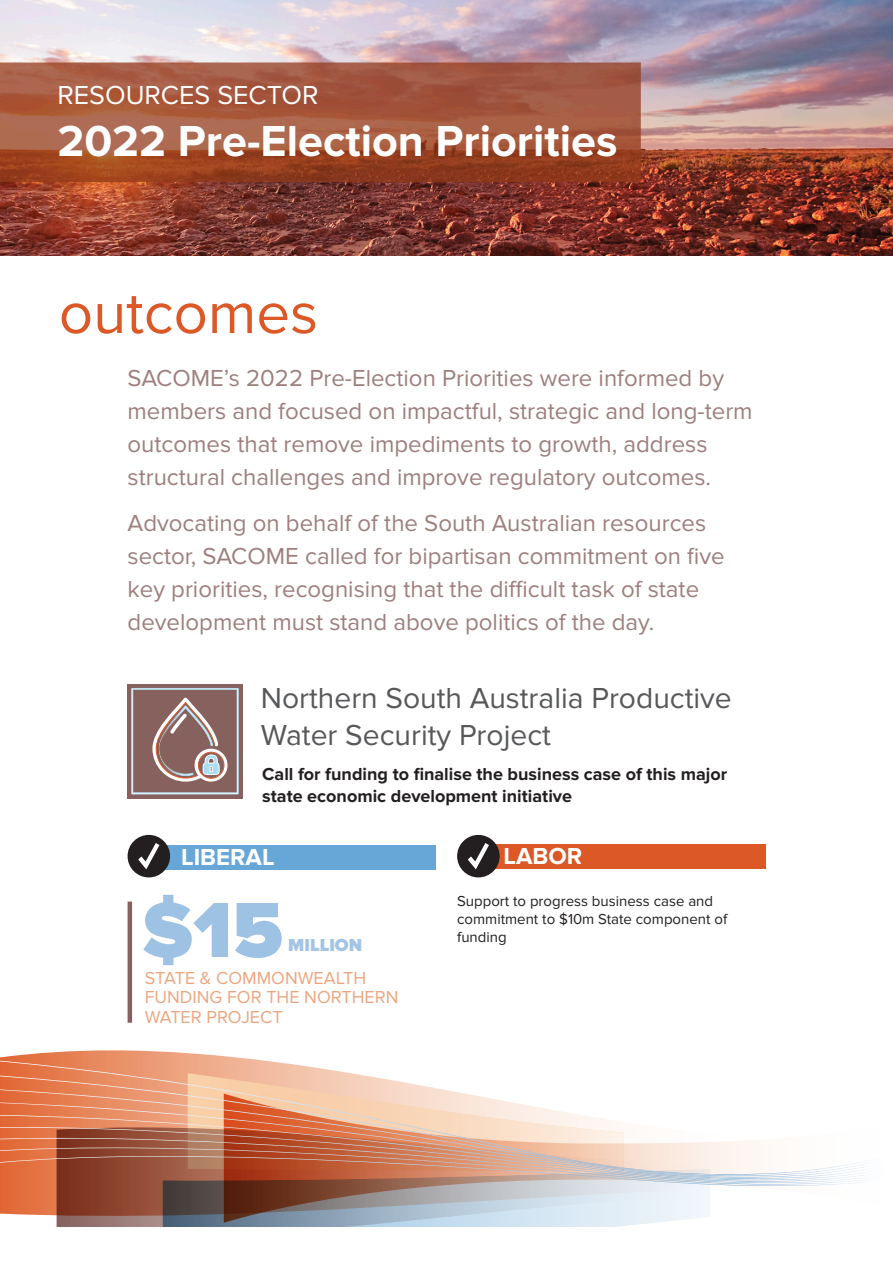
<style>
.page{position:relative;width:893px;height:1263px;background:#fff}
.page>*{position:absolute;margin:0;border:0;box-sizing:border-box;transform-origin:0 0}
.Body_Bold{font:900 81px "Proxima Nova";color:#9ec2e4}
.t1{font:60px "Proxima Nova";color:#dd5827}
.t2{font:700 45px "Proxima Nova";color:#fff}
.t3{font:30px/37.5px "Proxima Nova";color:#57585a}
.t4{font:27px "Proxima Nova";color:#fff}
.Subhead{font:24px/33px "Proxima Nova";color:#9d7f7e}
.Subhead-2{font:700 24px "Proxima Nova";color:#fff}
.t5{font:700 18px/21.6px "Proxima Nova";color:#231f20}
.t6{font:18px/19.5px "Proxima Nova";color:#eca67f}
.t7{font:900 18px "Proxima Nova";color:#a3c4e5}
.Body{font:15px/18px "Proxima Nova";color:#231f20}
</style>
<div class="page">
<svg style="left:0;top:1050px;width:266px;height:11px"></svg>
<svg style="left:0;top:1184px;width:840px;height:42px"></svg>
<svg style="left:0;top:1180px;width:862px;height:2px;background:#ac8c82"></svg>
<svg style="left:0;top:1061px;width:867px;height:117px"></svg>
<img style="left:0;top:0;width:893px;height:256px">
<div style="left:128px;top:684px;width:115px;height:115px;background:#86615d"></div>
<svg style="left:131px;top:688px;width:108px;height:106px"></svg>
<hr style="left:128px;top:901px;width:4px;height:122px;background:#86625e">
<div style="left:149px;top:846px;width:287px;height:24px;background:#67a7d7"></div>
<div style="left:477px;top:844px;width:288px;height:25px;background:#dd5827"></div>
<div style="left:457px;top:835px;width:43px;height:42px;background:#231f20;border-radius:50%"></div>
<svg style="left:468px;top:843px;width:21px;height:26px"></svg>
<div style="left:128px;top:835px;width:42px;height:42px;background:#231f20;border-radius:50%"></div>
<svg style="left:138px;top:843px;width:21px;height:26px"></svg>
<p class="t4" style="left:57px;top:80px;width:263px">RESOURCES SECTOR</p>
<p class="t2" style="left:57px;top:115px;width:562px">2022 Pre-Election Priorities</p>
<p class="t1" style="left:59px;top:279px;width:261px">outcomes</p>
<p class="Subhead" style="left:128px;top:362px;width:627px">SACOME’s 2022 Pre-Election Priorities were informed by members and focused on impactful, strategic and long-term outcomes that remove impediments to growth, address structural challenges and improve regulatory outcomes.</p>
<p class="Subhead" style="left:128px;top:507px;width:599px">Advocating on behalf of the South Australian resources sector, SACOME called for bipartisan commitment on five key priorities, recognising that the difficult task of state development must stand above politics of the day.</p>
<p class="t3" style="left:261px;top:679px;width:473px">Northern South Australia Productive<br>Water Security Project</p>
<p class="t5" style="left:262px;top:764px;width:466px">Call for funding to finalise the business case of this major state economic development initiative</p>
<p class="Subhead-2" style="left:181px;top:843px;width:95px">LIBERAL</p>
<p class="Subhead-2" style="left:504px;top:842px;width:80px">LABOR</p>
<p class="Body_Bold" style="left:142px;top:883px;width:143px">$15</p>
<p class="t7" style="left:288px;top:935px;width:75px">MILLION</p>
<p class="t6" style="left:145px;top:968px;width:255px">STATE &amp; COMMONWEALTH<br>FUNDING FOR THE NORTHERN<br>WATER PROJECT</p>
<p class="Body" style="left:457px;top:892px;width:272px">Support to progress business case and commitment to $10m State component of</p>
<p class="Body" style="left:457px;top:928px;width:51px">funding</p>
</div>
